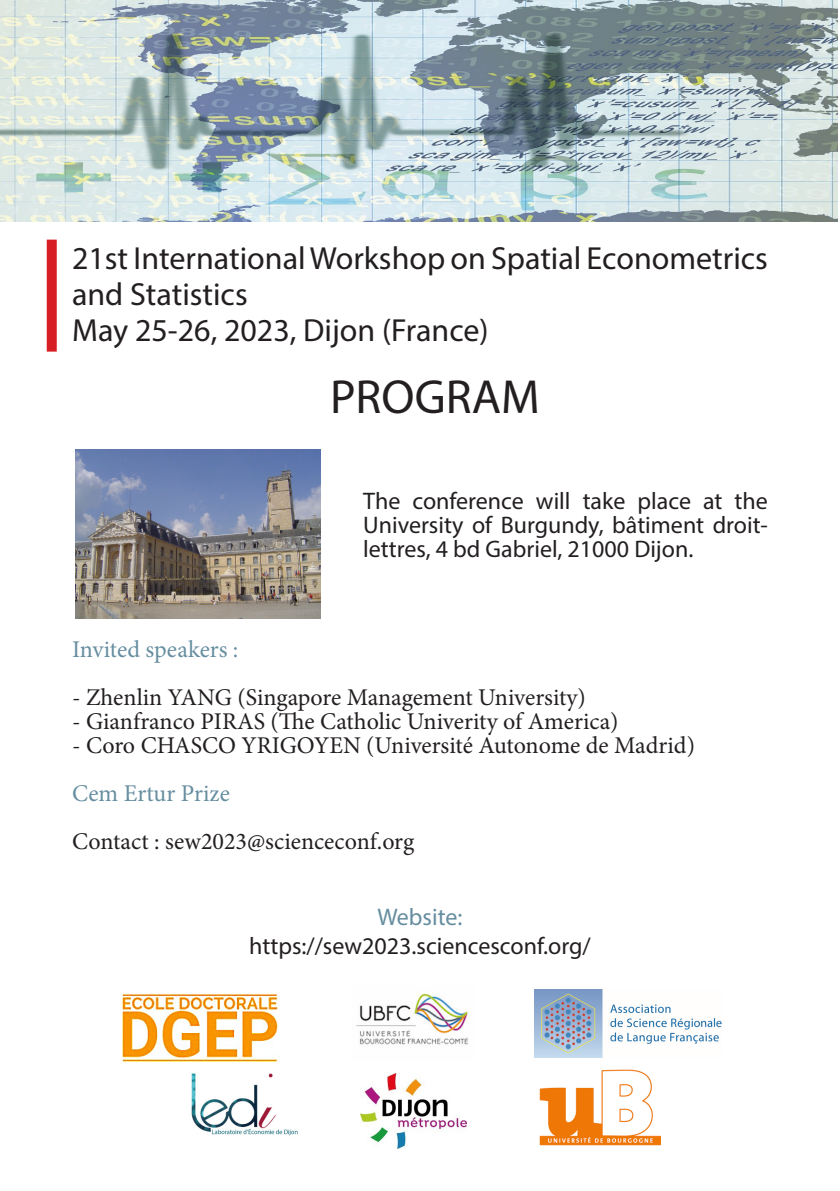
<style>
.page{position:relative;width:840px;height:1191px;background:#fff}
.page>*{position:absolute;margin:0;border:0;box-sizing:border-box;transform-origin:0 0}
.t1{font:48px "Myriad Pro";color:#231f20}
.t2{font:32px/36px "Myriad Pro";color:#231f20}
.t3{font:24px "Minion Pro";color:#231f20}
.t4{font:24px/24px "Myriad Pro";color:#231f20;text-align:justify}
.t5{font:24px "Minion Pro";color:#668ea0}
.t6{font:24px "Myriad Pro";color:#668ea0}
</style>
<div class="page">
<div style="left:47px;top:240px;width:10px;height:111px;background:#d71e24"></div>
<img style="left:75px;top:449px;width:245px;height:169px">
<img style="left:191px;top:1073px;width:107px;height:63px">
<img style="left:539px;top:1069px;width:122px;height:77px">
<img style="left:534px;top:989px;width:187px;height:68px">
<img style="left:360px;top:1073px;width:106px;height:75px">
<img style="left:122px;top:993px;width:156px;height:69px">
<img style="left:356px;top:993px;width:114px;height:52px">
<img style="left:0;top:0;width:836px;height:221px">
<p class="t2" style="left:72px;top:240px;width:697px">21st International Workshop on Spatial Econometrics and Statistics</p>
<p class="t2" style="left:72px;top:312px;width:418px">May 25-26, 2023, Dijon (France)</p>
<p class="t1" style="left:330px;top:368px;width:211px">PROGRAM</p>
<p class="t4" style="left:363px;top:489px;width:406px">The conference will take place at the University of Burgundy, bâtiment droit&shy;lettres, 4 bd Gabriel, 21000 Dijon.</p>
<p class="t5" style="left:72px;top:633px;width:168px">Invited speakers :</p>
<p class="t3" style="left:72px;top:681px;width:515px">- Zhenlin YANG (Singapore Management University)</p>
<p class="t3" style="left:72px;top:705px;width:547px">- Gianfranco PIRAS (The Catholic Univerity of America)</p>
<p class="t3" style="left:72px;top:729px;width:624px">- Coro CHASCO YRIGOYEN (Université Autonome de Madrid)</p>
<p class="t5" style="left:72px;top:777px;width:159px">Cem Ertur Prize</p>
<p class="t3" style="left:72px;top:825px;width:343px">Contact : sew2023@scienceconf.org</p>
<p class="t6" style="left:377px;top:902px;width:87px">Website:</p>
<p class="t4" style="left:249px;top:933px;width:343px">https://sew2023.sciencesconf.org/</p>
</div>
